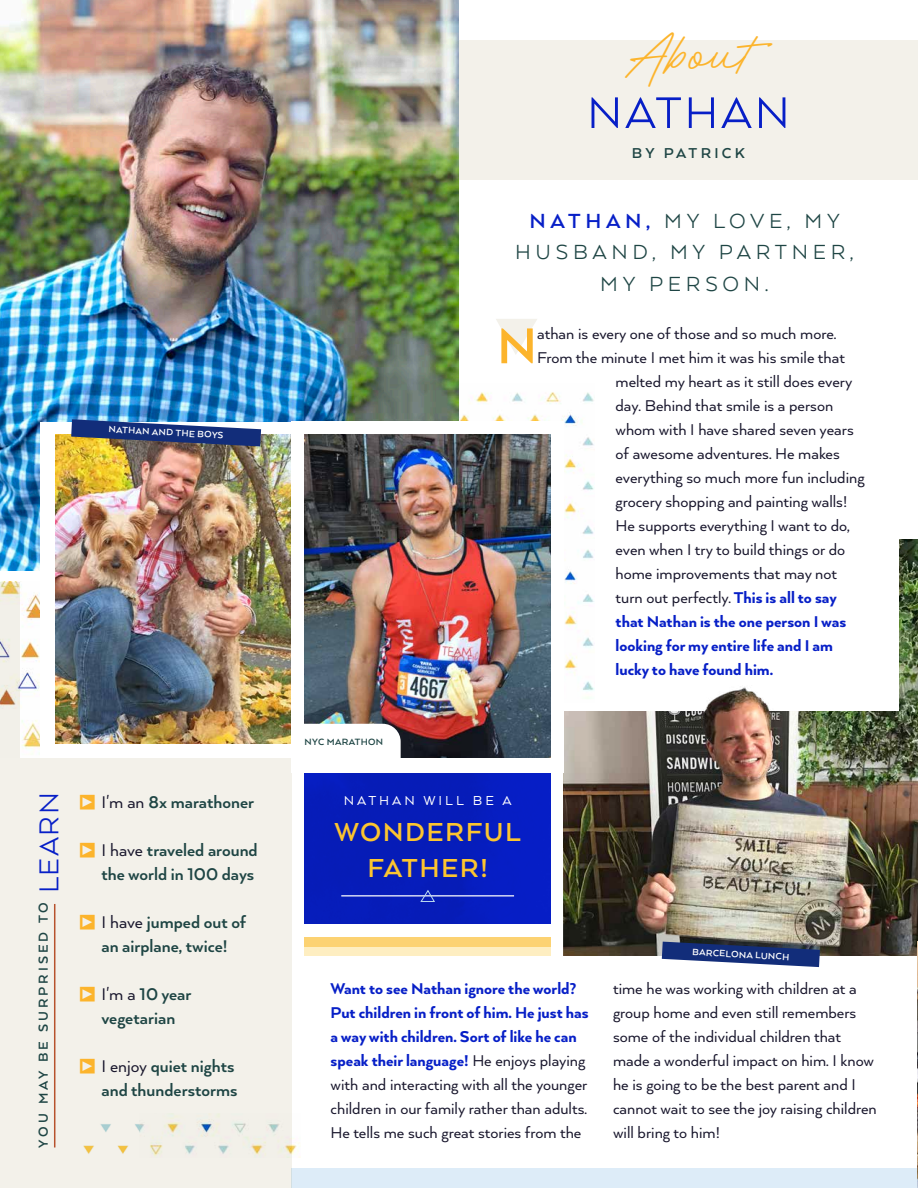
<style>
.page{position:relative;width:918px;height:1188px;background:#fff}
.page>*{position:absolute;margin:0;border:0;box-sizing:border-box;transform-origin:0 0}
.t1{font:700 58.05px "Arquitecta";color:#fcb42c}
.t2{font:51px "Arquitecta";letter-spacing:.05em;color:#071fc7}
.t3{font:34.5px "Rocket Clouds DEMO";color:#fcb42c}
.t4{font:700 30px/36px "Arquitecta";letter-spacing:.05em;color:#fcc52f;text-align:center}
.t5{font:23.55px/31.5px "Arquitecta";letter-spacing:.2em;color:#1e4544;text-align:center}
.t6{font:700 19.5px/24px "Arquitecta";color:#1e4544;text-align:right}
.t7{font:18px/24px "Arquitecta";color:#18162c}
.t8{font:800 18px "Arquitecta";color:#071fc7}
.t9{font:700 16.5px "Arquitecta";letter-spacing:.2em;color:#1e4544}
.t10{font:700 15px "Arquitecta";letter-spacing:.2em;color:#1e4544}
.t11{font:15px "Arquitecta";letter-spacing:.2em;color:#fff}
.t12{font:700 10.5px "Arquitecta";color:#fff}
.t13{font:700 10.5px "Arquitecta";letter-spacing:.03em;color:#1e4544}
.s1{font-weight:700;color:#071fc7}
.s2{font-weight:800;color:#071fc7}
.s3{font-family:"Pointers";font-weight:400;color:#fcb42c}
.s4{font-weight:400;color:#18162c}
.s5{font-weight:400;font-size:31.5px;color:#071fc7}
</style>
<div class="page">
<img style="left:0;top:0;width:459px;height:571px">
<img style="left:899px;top:539px;width:19px;height:119px">
<div style="left:0;top:758px;width:292px;height:430px;background:#f3f1ea"></div>
<div style="left:459px;top:41px;width:459px;height:139px;background:#f3f1ea"></div>
<img style="left:564px;top:658px;width:354px;height:298px">
<img style="left:917px;top:942px;width:1px;height:227px">
<div style="left:564px;top:383px;width:335px;height:328px;background:#fff"></div>
<img style="left:459px;top:392px;width:135px;height:143px">
<img style="left:564px;top:549px;width:30px;height:150px">
<img style="left:1px;top:581px;width:39px;height:177px">
<svg style="left:496px;top:319px;width:41px;height:35px"></svg>
<div style="left:40px;top:422px;width:260px;height:336px;background:#fff"></div>
<div style="left:0;top:582px;width:19px;height:176px;background:#f3f1ea"></div>
<hr style="left:54px;top:904px;width:1px;height:244px;background:#b7522d">
<img style="left:305px;top:773px;width:246px;height:150px">
<hr style="left:341px;top:895px;width:173px;height:1px;background:#fff">
<svg style="left:419px;top:889px;width:17px;height:13px"></svg>
<img style="left:55px;top:435px;width:236px;height:309px">
<div style="left:305px;top:937px;width:246px;height:19px;background:#feeec1"></div>
<div style="left:305px;top:937px;width:246px;height:9px;background:#fcd272"></div>
<div style="left:292px;top:422px;width:272px;height:351px;background:#fff"></div>
<img style="left:305px;top:435px;width:246px;height:323px">
<svg style="left:305px;top:724px;width:96px;height:34px"></svg>
<img style="left:71px;top:419px;width:190px;height:27px">
<svg style="left:662px;top:942px;width:158px;height:25px;background:#3f5287"></svg>
<img style="left:644px;top:687px;width:193px;height:140px">
<div style="left:292px;top:1169px;width:626px;height:19px;background:#ddecf8"></div>
<img style="left:83px;top:1114px;width:217px;height:44px">
<p class="t12" style="left:109px;top:423px;width:116px;rotate:3deg">NATHAN AND THE BOYS</p>
<p class="t13" style="left:305px;top:735px;width:80px">NYC MARATHON</p>
<h3 class="t3" style="left:625px;top:37px;width:157px">About</h3>
<h2 class="t2" style="left:587px;top:81px;width:205px">NATHAN</h2>
<p class="t9" style="left:632px;top:143px;width:115px">BY PATRICK</p>
<h3 class="t5" style="left:515px;top:204px;width:340px"><span class="s1">NATHAN,</span> MY LOVE, MY<br>HUSBAND, MY PARTNER,<br>MY PERSON.</h3>
<h1 class="t1" style="left:497px;top:310px;width:42px">N</h1>
<p class="t7" style="left:537px;top:321px;width:301px">athan is every one of those and so much more.</p>
<p class="t7" style="left:537px;top:345px;width:309px">From the minute I met him it was his smile that</p>
<p class="t7" style="left:616px;top:369px;width:238px">melted my heart as it still does every</p>
<p class="t7" style="left:616px;top:393px;width:219px">day. Behind that smile is a person</p>
<p class="t7" style="left:616px;top:417px;width:240px">whom with I have shared seven years</p>
<p class="t7" style="left:616px;top:441px;width:226px">of awesome adventures. He makes</p>
<p class="t7" style="left:616px;top:465px;width:251px">everything so much more fun including</p>
<p class="t7" style="left:616px;top:489px;width:233px">grocery shopping and painting walls!</p>
<p class="t7" style="left:616px;top:513px;width:236px">He supports everything I want to do,</p>
<p class="t7" style="left:616px;top:537px;width:231px">even when I try to build things or do</p>
<p class="t7" style="left:616px;top:561px;width:223px">home improvements that may not</p>
<p class="t7" style="left:616px;top:585px;width:223px">turn out perfectly. <span class="s2">This is all to say</span></p>
<p class="t8" style="left:616px;top:611px;width:232px">that Nathan is the one person I was</p>
<p class="t8" style="left:616px;top:635px;width:219px">looking for my entire life and I am</p>
<p class="t8" style="left:616px;top:659px;width:159px">lucky to have found him.</p>
<p class="t6" style="left:80px;top:789px;width:175px"><span class="s3">S</span> <span class="s4">I'm an</span> 8x marathoner</p>
<p class="t6" style="left:80px;top:837px;width:179px"><span class="s3">S</span> <span class="s4">I have</span> traveled around the world in 100 days</p>
<p class="t6" style="left:80px;top:909px;width:167px;text-align:center"><span class="s3">S</span> <span class="s4">I have</span> jumped out of an airplane, twice!</p>
<p class="t6" style="left:80px;top:981px;width:113px;text-align:center"><span class="s3">S</span> <span class="s4">I'm a</span> 10 year vegetarian</p>
<p class="t6" style="left:80px;top:1053px;width:159px"><span class="s3">S</span> <span class="s4">I enjoy</span> quiet nights and thunderstorms</p>
<p class="t10" style="left:34px;top:1148px;width:356px;rotate:-90deg">YOU MAY BE SURPRISED TO <span class="s5">LEARN</span></p>
<p class="t11" style="left:344px;top:791px;width:169px">NATHAN WILL BE A</p>
<h3 class="t4" style="left:334px;top:812px;width:188px">WONDERFUL<br>FATHER!</h3>
<p class="t12" style="left:693px;top:945px;width:99px;rotate:3deg">BARCELONA LUNCH</p>
<p class="t7" style="left:331px;top:976px;width:260px"><span class="s2">Want to see Nathan ignore the world?<br>Put children in front of him. He just has a way with children. Sort of like he can speak their language!</span> He enjoys playing with and interacting with all the younger children in our family rather than adults.<br>He tells me such great stories from the</p>
<p class="t7" style="left:613px;top:976px;width:265px">time he was working with children at a group home and even still remembers some of the individual children that made a wonderful impact on him. I know he is going to be the best parent and I cannot wait to see the joy raising children will bring to him!</p>
</div>
